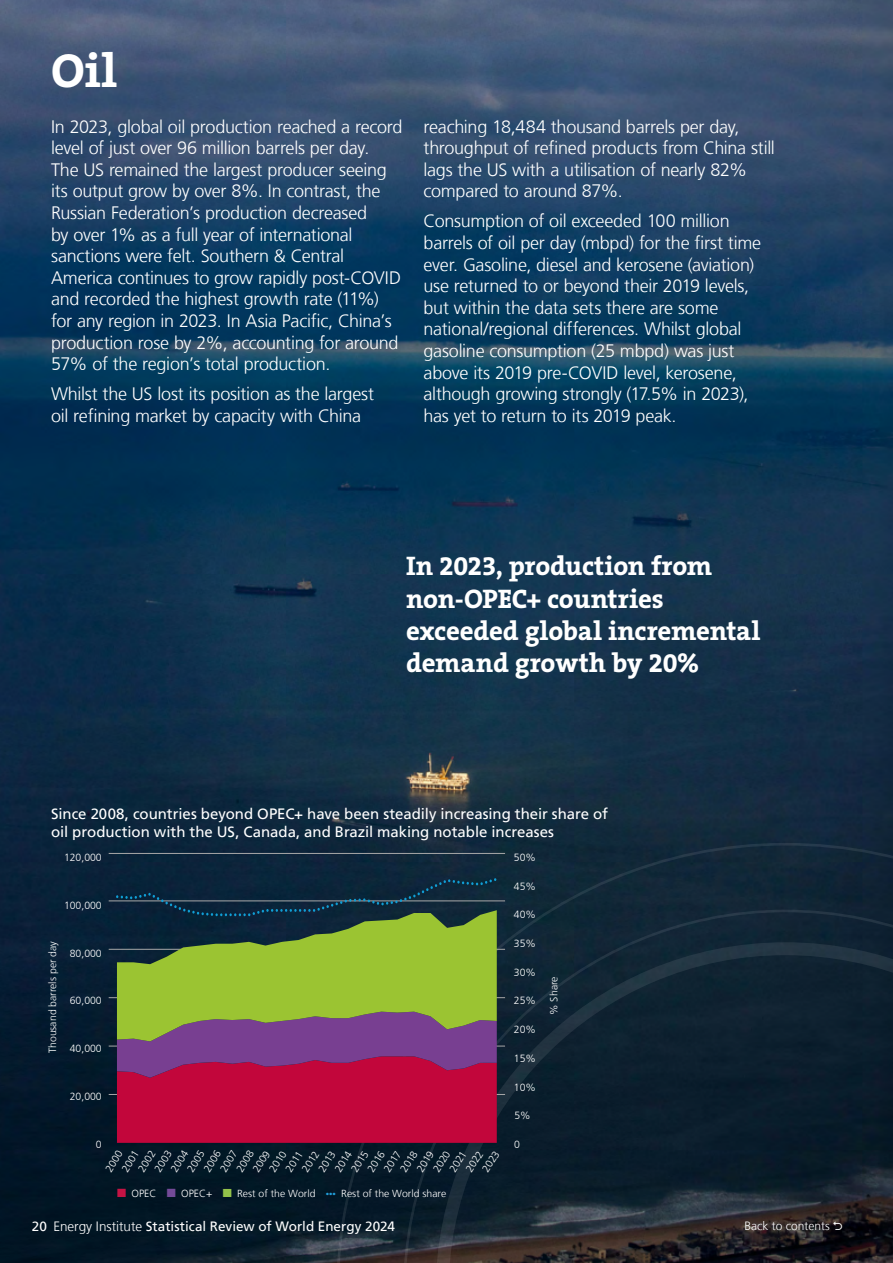
<style>
.page{position:relative;width:893px;height:1263px;background:#fff}
.page>*{position:absolute;margin:0;border:0;box-sizing:border-box;transform-origin:0 0}
.t1{font:700 48px "The Serif Office LF";color:#fff}
.t2{font:700 27px/32.4px "The Serif Office LF";letter-spacing:-.01em;color:#fff}
.t3{font:300 18px/21.6px "Frutiger LT";letter-spacing:-.015em;color:#fff}
.t4{font:15px/18px "Frutiger LT";letter-spacing:-.005em;color:#fff}
.t5{font:13.5px "Frutiger LT";color:#fff}
.t6{font:300 12px "Frutiger LT";color:#fff}
.t7{font:300 10.5px "Frutiger LT";color:#fff}
.t8{font:300 10.2px "Frutiger LT";color:#fff}
.s1{color:#c51344}
.s2{font-size:10.5px}
.s3{color:#734a98}
.s4{color:#93c24a}
.s5{font-family:"Myriad Pro";font-weight:400;font-size:11.7px;color:#219fda}
.s6{font-weight:300}
</style>
<div class="page">
<img style="left:0;top:0;width:893px;height:1263px">
<svg style="left:336px;top:843px;width:557px;height:420px;background:#122330"></svg>
<hr style="left:109px;top:1094px;width:396px;height:1px;background:#a8a8a8">
<hr style="left:109px;top:1046px;width:396px;height:1px;background:#a8a8a8">
<hr style="left:109px;top:997px;width:396px;height:1px;background:#a8a8a8">
<hr style="left:109px;top:949px;width:396px;height:1px;background:#a8a8a8">
<hr style="left:109px;top:901px;width:396px;height:1px;background:#a8a8a8">
<hr style="left:109px;top:853px;width:396px;height:1px;background:#a8a8a8">
<svg style="left:117px;top:1041px;width:380px;height:102px;background:#b0124e"></svg>
<svg style="left:117px;top:910px;width:380px;height:131px;background:#7e9541"></svg>
<svg style="left:116px;top:878px;width:380px;height:38px;background:#102c40"></svg>
<svg style="left:834px;top:1221px;width:8px;height:9px"></svg>
<h1 class="t1" style="left:51px;top:39px;width:68px">Oil</h1>
<p class="t3" style="left:51px;top:116px;width:353px">In 2023, global oil production reached a record level of just over 96 million barrels per day.<br>The US remained the largest producer seeing its output grow by over 8%. In contrast, the Russian Federation’s production decreased<br>by over 1% as a full year of international sanctions were felt. Southern &amp; Central America continues to grow rapidly post-COVID and recorded the highest growth rate (11%) for any region in 2023. In Asia Pacific, China’s production rose by 2%, accounting for around 57% of the region’s total production.</p>
<p class="t3" style="left:51px;top:384px;width:325px">Whilst the US lost its position as the largest oil refining market by capacity with China</p>
<p class="t3" style="left:424px;top:116px;width:353px">reaching 18,484 thousand barrels per day, throughput of refined products from China still lags the US with a utilisation of nearly 82% compared to around 87%.</p>
<p class="t3" style="left:424px;top:211px;width:339px">Consumption of oil exceeded 100 million barrels of oil per day (mbpd) for the first time ever. Gasoline, diesel and kerosene (aviation) use returned to or beyond their 2019 levels, but within the data sets there are some national/regional differences. Whilst global gasoline consumption (25 mbpd) was just above its 2019 pre-COVID level, kerosene, although growing strongly (17.5% in 2023), has yet to return to its 2019 peak.</p>
<h2 class="t2" style="left:406px;top:549px;width:356px">In 2023, production from non-OPEC+ countries exceeded global incremental demand growth by 20%</h2>
<p class="t4" style="left:51px;top:805px;width:558px">Since 2008, countries beyond OPEC+ have been steadily increasing their share of oil production with the US, Canada, and Brazil making notable increases</p>
<p class="t7" style="left:64px;top:851px;width:39px">120,000</p>
<p class="t7" style="left:64px;top:899px;width:39px">100,000</p>
<p class="t7" style="left:47px;top:1053px;width:113px;rotate:-90deg">Thousand barrels per day</p>
<p class="t7" style="left:70px;top:947px;width:33px">80,000</p>
<p class="t7" style="left:70px;top:995px;width:33px">60,000</p>
<p class="t7" style="left:70px;top:1043px;width:33px">40,000</p>
<p class="t7" style="left:70px;top:1090px;width:33px">20,000</p>
<p class="t7" style="left:96px;top:1138px;width:7px">0</p>
<p class="t7" style="left:103px;top:1168px;width:25px;rotate:-58deg">2000</p>
<p class="t7" style="left:119px;top:1168px;width:25px;rotate:-58deg">2001</p>
<p class="t7" style="left:136px;top:1168px;width:25px;rotate:-58deg">2002</p>
<p class="t7" style="left:152px;top:1168px;width:25px;rotate:-58deg">2003</p>
<p class="t7" style="left:168px;top:1168px;width:25px;rotate:-58deg">2004</p>
<p class="t7" style="left:185px;top:1168px;width:25px;rotate:-58deg">2005</p>
<p class="t7" style="left:201px;top:1168px;width:25px;rotate:-58deg">2006</p>
<p class="t7" style="left:218px;top:1168px;width:25px;rotate:-58deg">2007</p>
<p class="t7" style="left:234px;top:1168px;width:25px;rotate:-58deg">2008</p>
<p class="t7" style="left:250px;top:1168px;width:25px;rotate:-58deg">2009</p>
<p class="t7" style="left:267px;top:1168px;width:25px;rotate:-58deg">2010</p>
<p class="t7" style="left:283px;top:1168px;width:25px;rotate:-58deg">2011</p>
<p class="t7" style="left:300px;top:1168px;width:25px;rotate:-58deg">2012</p>
<p class="t7" style="left:316px;top:1168px;width:25px;rotate:-58deg">2013</p>
<p class="t7" style="left:332px;top:1168px;width:25px;rotate:-58deg">2014</p>
<p class="t7" style="left:349px;top:1168px;width:25px;rotate:-58deg">2015</p>
<p class="t7" style="left:365px;top:1168px;width:25px;rotate:-58deg">2016</p>
<p class="t7" style="left:381px;top:1168px;width:25px;rotate:-58deg">2017</p>
<p class="t7" style="left:398px;top:1168px;width:25px;rotate:-58deg">2018</p>
<p class="t7" style="left:414px;top:1168px;width:25px;rotate:-58deg">2019</p>
<p class="t7" style="left:431px;top:1168px;width:25px;rotate:-58deg">2020</p>
<p class="t7" style="left:447px;top:1168px;width:25px;rotate:-58deg">2021</p>
<p class="t7" style="left:463px;top:1168px;width:25px;rotate:-58deg">2022</p>
<p class="t7" style="left:480px;top:1168px;width:25px;rotate:-58deg">2023</p>
<p class="t8" style="left:117px;top:1188px;width:330px"><span class="s1">■</span> <span class="s2">OPEC</span> <span class="s3">■</span> <span class="s2">OPEC+</span> <span class="s4">■</span> Rest of the World <span class="s5">•••</span> Rest of the World share</p>
<p class="t7" style="left:514px;top:851px;width:24px">50%</p>
<p class="t7" style="left:514px;top:880px;width:24px">45%</p>
<p class="t7" style="left:514px;top:909px;width:24px">40%</p>
<p class="t7" style="left:514px;top:937px;width:24px">35%</p>
<p class="t7" style="left:514px;top:966px;width:24px">30%</p>
<p class="t7" style="left:514px;top:995px;width:24px">25%</p>
<p class="t7" style="left:514px;top:1023px;width:24px">20%</p>
<p class="t7" style="left:514px;top:1052px;width:24px">15%</p>
<p class="t7" style="left:514px;top:1081px;width:24px">10%</p>
<p class="t7" style="left:514px;top:1109px;width:18px">5%</p>
<p class="t7" style="left:514px;top:1138px;width:7px">0</p>
<p class="t7" style="left:548px;top:1015px;width:40px;rotate:-90deg">% Share</p>
<p class="t5" style="left:32px;top:1218px;width:365px">20 <span class="s6">Energy Institute</span> Statistical Review of World Energy 2024</p>
<p class="t6" style="left:744px;top:1219px;width:87px">Back to contents</p>
</div>
